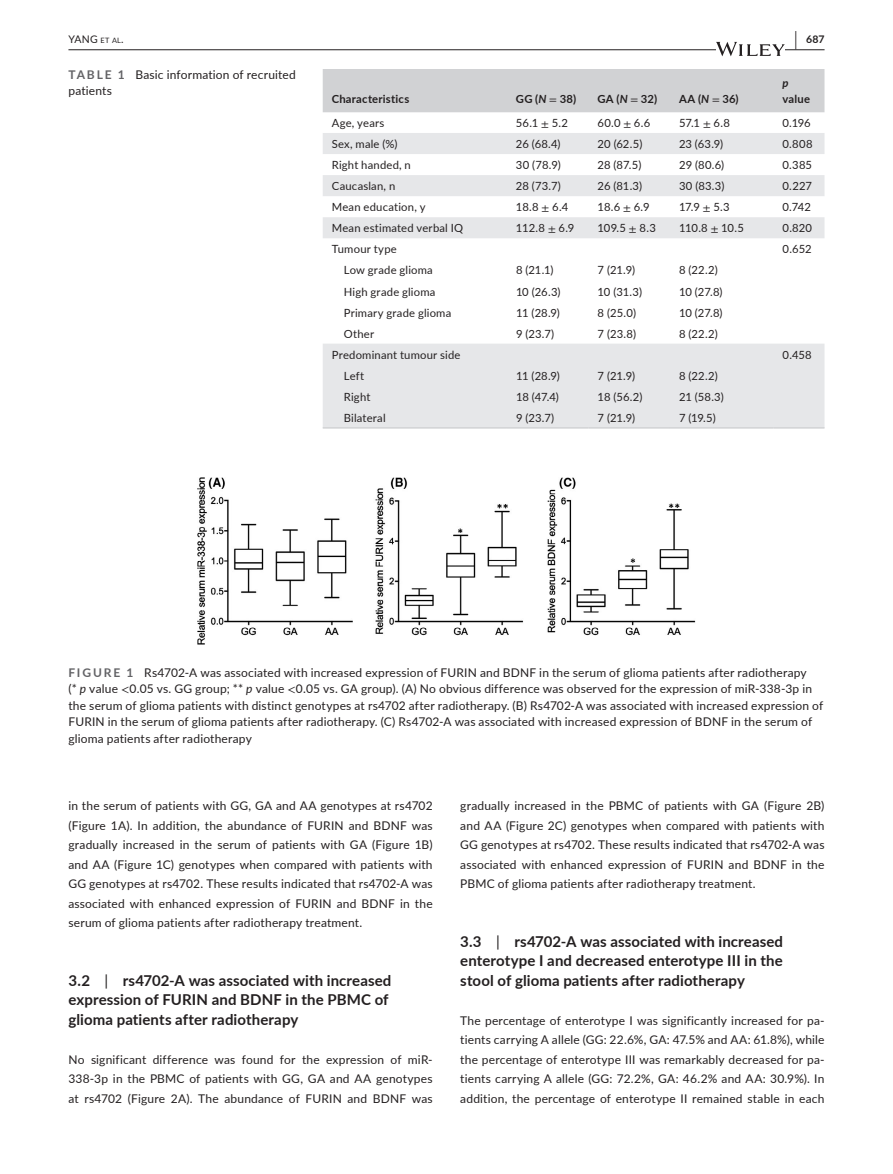
<style>
.page{position:relative;width:893px;height:1174px;background:#fff}
.page>*{position:absolute;margin:0;border:0;box-sizing:border-box;transform-origin:0 0}
.t1{font:700 15px/19.5px "Lato";letter-spacing:.005em;color:#231f20}
.t2{font:12px/19.5px "Lato";letter-spacing:.015em;color:#231f20;text-align:justify}
.t3{font:11.25px "Lato";letter-spacing:.015em;color:#231f20}
.t4{font:700 11.25px "Lato";letter-spacing:.02em;color:#231f20}
.t5{font:italic 700 11.25px "Lato";color:#231f20}
.t6{font:10.5px "Lato";color:#231f20}
.t7{font:700 10.5px "Lato";color:#231f20}
.s1{font-size:7.35px}
.s2{font-size:19.5px}
.s3{font-weight:700;color:#636366}
.s4{font-style:italic}
.s5{font-family:"STIX";font-weight:400}
.s6{font-family:"STIX"}
.s7{font-weight:400}
</style>
<div class="page">
<hr style="left:68px;top:49px;width:756px;height:1px;background:#231f20">
<svg style="left:716px;top:42px;width:69px;height:14px"></svg>
<div style="left:323px;top:69px;width:501px;height:43px;background:#d1d2d4"></div>
<svg style="left:323px;top:133px;width:501px;height:294px"></svg>
<hr style="left:323px;top:427px;width:184px;height:1px;background:#d1d2d4">
<hr style="left:507px;top:427px;width:81px;height:1px;background:#d1d2d4">
<hr style="left:588px;top:427px;width:82px;height:1px;background:#d1d2d4">
<hr style="left:670px;top:427px;width:103px;height:1px;background:#d1d2d4">
<hr style="left:773px;top:427px;width:51px;height:1px;background:#d1d2d4">
<img style="left:198px;top:477px;width:497px;height:167px">
<p class="t6" style="left:68px;top:31px;width:57px">YANG <span class="s1">et al</span>.</p>
<p class="t7" style="left:795px;top:31px;width:31px"><span class="s2">|</span> 687</p>
<p class="t2" style="left:68px;top:66px;width:229px;line-height:16.5px"><span class="s3">TABLE 1</span> Basic information of recruited patients</p>
<p class="t4" style="left:332px;top:91px;width:79px">Characteristics</p>
<p class="t4" style="left:516px;top:91px;width:62px">GG (<span class="s4">N</span> <span class="s5">=</span> 38)</p>
<p class="t4" style="left:597px;top:91px;width:61px">GA (<span class="s4">N</span> <span class="s5">=</span> 32)</p>
<p class="t4" style="left:679px;top:91px;width:61px">AA (<span class="s4">N</span> <span class="s5">=</span> 36)</p>
<p class="t5" style="left:782px;top:75px;width:8px">p</p>
<p class="t4" style="left:782px;top:91px;width:29px">value</p>
<p class="t3" style="left:332px;top:115px;width:54px">Age, years</p>
<p class="t3" style="left:516px;top:115px;width:54px">56.1 <span class="s6">±</span> 5.2</p>
<p class="t3" style="left:597px;top:115px;width:54px">60.0 <span class="s6">±</span> 6.6</p>
<p class="t3" style="left:679px;top:115px;width:52px">57.1 <span class="s6">±</span> 6.8</p>
<p class="t3" style="left:782px;top:115px;width:30px">0.196</p>
<p class="t3" style="left:332px;top:136px;width:67px">Sex, male (%)</p>
<p class="t3" style="left:516px;top:136px;width:46px">26 (68.4)</p>
<p class="t3" style="left:598px;top:136px;width:46px">20 (62.5)</p>
<p class="t3" style="left:679px;top:136px;width:46px">23 (63.9)</p>
<p class="t3" style="left:782px;top:136px;width:32px">0.808</p>
<p class="t3" style="left:332px;top:157px;width:81px">Right handed, n</p>
<p class="t3" style="left:516px;top:157px;width:46px">30 (78.9)</p>
<p class="t3" style="left:598px;top:157px;width:45px">28 (87.5)</p>
<p class="t3" style="left:679px;top:157px;width:47px">29 (80.6)</p>
<p class="t3" style="left:782px;top:157px;width:31px">0.385</p>
<p class="t3" style="left:332px;top:178px;width:65px">Caucaslan, n</p>
<p class="t3" style="left:516px;top:178px;width:46px">28 (73.7)</p>
<p class="t3" style="left:598px;top:178px;width:46px">26 (81.3)</p>
<p class="t3" style="left:679px;top:178px;width:47px">30 (83.3)</p>
<p class="t3" style="left:782px;top:178px;width:31px">0.227</p>
<p class="t3" style="left:332px;top:199px;width:95px">Mean education, y</p>
<p class="t3" style="left:516px;top:199px;width:54px">18.8 <span class="s6">±</span> 6.4</p>
<p class="t3" style="left:598px;top:199px;width:53px">18.6 <span class="s6">±</span> 6.9</p>
<p class="t3" style="left:679px;top:199px;width:52px">17.9 <span class="s6">±</span> 5.3</p>
<p class="t3" style="left:782px;top:199px;width:30px">0.742</p>
<p class="t3" style="left:332px;top:220px;width:133px">Mean estimated verbal IQ</p>
<p class="t3" style="left:516px;top:220px;width:60px">112.8 <span class="s6">±</span> 6.9</p>
<p class="t3" style="left:598px;top:220px;width:60px">109.5 <span class="s6">±</span> 8.3</p>
<p class="t3" style="left:679px;top:220px;width:66px">110.8 <span class="s6">±</span> 10.5</p>
<p class="t3" style="left:783px;top:220px;width:31px">0.820</p>
<p class="t3" style="left:332px;top:241px;width:66px">Tumour type</p>
<p class="t3" style="left:783px;top:241px;width:30px">0.652</p>
<p class="t3" style="left:344px;top:262px;width:90px">Low grade glioma</p>
<p class="t3" style="left:516px;top:262px;width:39px">8 (21.1)</p>
<p class="t3" style="left:598px;top:262px;width:39px">7 (21.9)</p>
<p class="t3" style="left:679px;top:262px;width:40px">8 (22.2)</p>
<p class="t3" style="left:344px;top:283px;width:93px">High grade glioma</p>
<p class="t3" style="left:516px;top:283px;width:46px">10 (26.3)</p>
<p class="t3" style="left:598px;top:283px;width:46px">10 (31.3)</p>
<p class="t3" style="left:679px;top:283px;width:45px">10 (27.8)</p>
<p class="t3" style="left:344px;top:304px;width:109px">Primary grade glioma</p>
<p class="t3" style="left:516px;top:304px;width:45px">11 (28.9)</p>
<p class="t3" style="left:598px;top:304px;width:40px">8 (25.0)</p>
<p class="t3" style="left:679px;top:304px;width:45px">10 (27.8)</p>
<p class="t3" style="left:344px;top:325px;width:32px">Other</p>
<p class="t3" style="left:516px;top:325px;width:40px">9 (23.7)</p>
<p class="t3" style="left:598px;top:325px;width:40px">7 (23.8)</p>
<p class="t3" style="left:679px;top:325px;width:40px">8 (22.2)</p>
<p class="t3" style="left:332px;top:346px;width:130px">Predominant tumour side</p>
<p class="t3" style="left:783px;top:346px;width:31px">0.458</p>
<p class="t3" style="left:344px;top:368px;width:22px">Left</p>
<p class="t3" style="left:516px;top:368px;width:45px">11 (28.9)</p>
<p class="t3" style="left:598px;top:368px;width:39px">7 (21.9)</p>
<p class="t3" style="left:679px;top:368px;width:40px">8 (22.2)</p>
<p class="t3" style="left:344px;top:389px;width:28px">Right</p>
<p class="t3" style="left:516px;top:389px;width:44px">18 (47.4)</p>
<p class="t3" style="left:598px;top:389px;width:46px">18 (56.2)</p>
<p class="t3" style="left:679px;top:389px;width:46px">21 (58.3)</p>
<p class="t3" style="left:344px;top:410px;width:43px">Bilateral</p>
<p class="t3" style="left:516px;top:410px;width:40px">9 (23.7)</p>
<p class="t3" style="left:598px;top:410px;width:39px">7 (21.9)</p>
<p class="t3" style="left:679px;top:410px;width:38px">7 (19.5)</p>
<p class="t2" style="left:68px;top:663px;width:756px;line-height:16.5px;text-align:left"><span class="s3">FIGURE 1</span> Rs4702-A was associated with increased expression of FURIN and BDNF in the serum of glioma patients after radiotherapy<br>(* <span class="s4">p</span> value <span class="s6">&lt;</span>0.05 vs. GG group; ** <span class="s4">p</span> value <span class="s6">&lt;</span>0.05 vs. GA group). (A) No obvious difference was observed for the expression of miR-338-3p in the serum of glioma patients with distinct genotypes at rs4702 after radiotherapy. (B) Rs4702-A was associated with increased expression of FURIN in the serum of glioma patients after radiotherapy. (C) Rs4702-A was associated with increased expression of BDNF in the serum of glioma patients after radiotherapy</p>
<p class="t2" style="left:68px;top:795px;width:366px">in the serum of patients with GG, GA and AA genotypes at rs4702 (Figure 1A). In addition, the abundance of FURIN and BDNF was gradually increased in the serum of patients with GA (Figure 1B) and AA (Figure 1C) genotypes when compared with patients with GG genotypes at rs4702. These results indicated that rs4702-A was associated with enhanced expression of FURIN and BDNF in the serum of glioma patients after radiotherapy treatment.</p>
<p class="t1" style="left:68px;top:970px;width:324px">3.2 <span class="s7">|</span> rs4702-A was associated with increased expression of FURIN and BDNF in the PBMC of glioma patients after radiotherapy</p>
<p class="t2" style="left:68px;top:1049px;width:366px">No significant difference was found for the expression of miR-338-3p in the PBMC of patients with GG, GA and AA genotypes at rs4702 (Figure 2A). The abundance of FURIN and BDNF was</p>
<p class="t2" style="left:460px;top:795px;width:366px">gradually increased in the PBMC of patients with GA (Figure 2B) and AA (Figure 2C) genotypes when compared with patients with GG genotypes at rs4702. These results indicated that rs4702-A was associated with enhanced expression of FURIN and BDNF in the PBMC of glioma patients after radiotherapy treatment.</p>
<p class="t1" style="left:460px;top:931px;width:324px;text-align:justify">3.3 <span class="s7">|</span> rs4702-A was associated with increased enterotype I and decreased enterotype III in the stool of glioma patients after radiotherapy</p>
<p class="t2" style="left:460px;top:1010px;width:366px">The percentage of enterotype I was significantly increased for pa&shy;tients carrying A allele (GG: 22.6%, GA: 47.5% and AA: 61.8%), while the percentage of enterotype III was remarkably decreased for pa&shy;tients carrying A allele (GG: 72.2%, GA: 46.2% and AA: 30.9%). In addition, the percentage of enterotype II remained stable in each</p>
</div>
